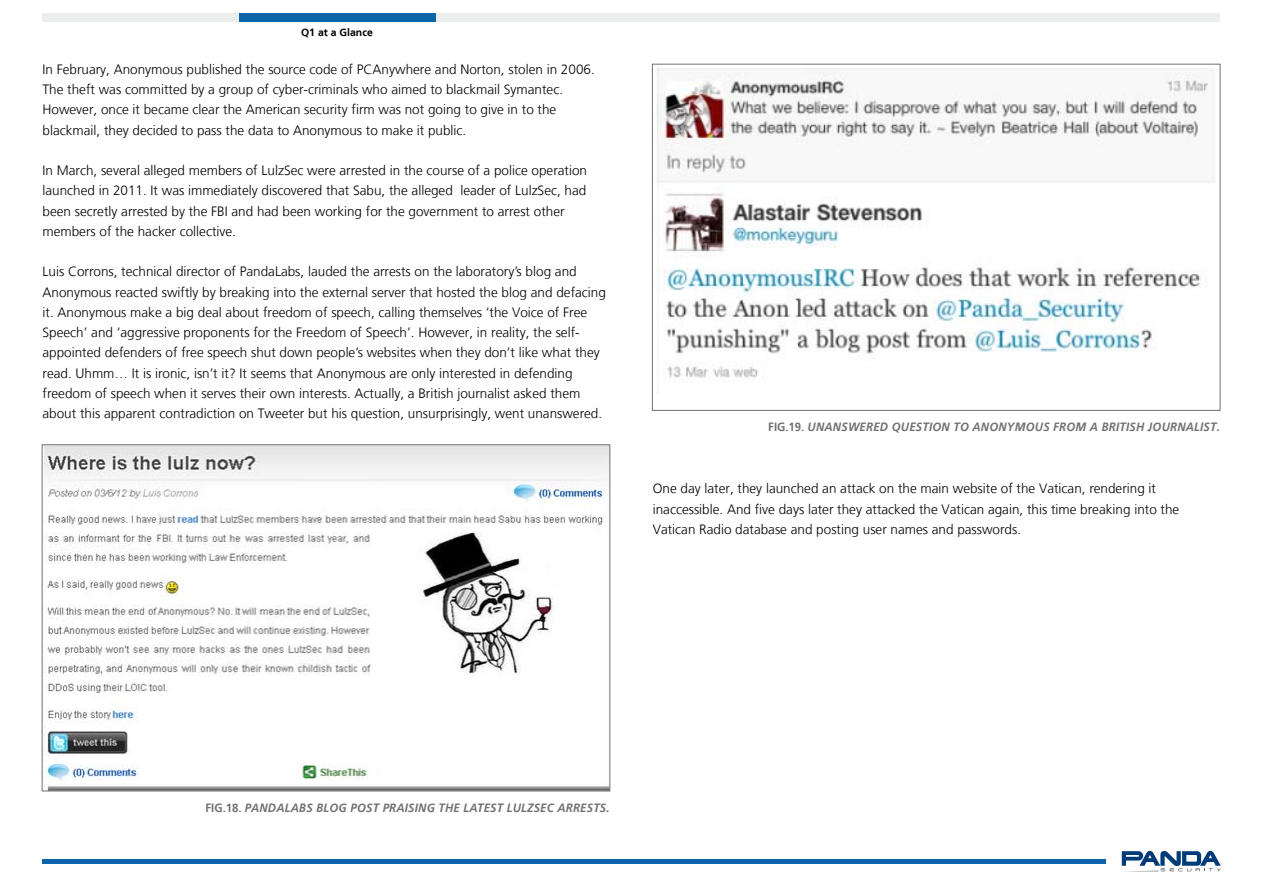
<style>
.page{position:relative;width:1263px;height:893px;background:#fff}
.page>*{position:absolute;margin:0;border:0;box-sizing:border-box;transform-origin:0 0}
.t1{font:300 13.5px/20.2px "Frutiger LT";color:#000}
.t2{font:italic 700 12px "Frutiger LT";letter-spacing:.02em;color:#707172;scale:.95 1}
.t3{font:700 10.5px "Frutiger LT";color:#000}
.s1{font-style:normal}
</style>
<div class="page">
<div style="left:43px;top:13px;width:1177px;height:8px;background:#eceded"></div>
<div style="left:239px;top:13px;width:196px;height:8px;background:#0d64aa"></div>
<hr style="left:43px;top:859px;width:1063px;height:4px;background:#0d64aa">
<svg style="left:1122px;top:851px;width:99px;height:21px"></svg>
<img style="left:44px;top:446px;width:564px;height:343px">
<img style="left:656px;top:64px;width:565px;height:329px">
<p class="t3" style="left:301px;top:26px;width:73px">Q1 at a Glance</p>
<p class="t1" style="left:43px;top:59px;width:554px">In February, Anonymous published the source code of PCAnywhere and Norton, stolen in 2006.<br>The theft was committed by a group of cyber-criminals who aimed to blackmail Symantec.<br>However, once it became clear the American security firm was not going to give in to the blackmail, they decided to pass the data to Anonymous to make it public.</p>
<p class="t1" style="left:43px;top:161px;width:546px">In March, several alleged members of LulzSec were arrested in the course of a police operation launched in 2011. It was immediately discovered that Sabu, the alleged leader of LulzSec, had been secretly arrested by the FBI and had been working for the government to arrest other members of the hacker collective.</p>
<p class="t1" style="left:43px;top:262px;width:565px">Luis Corrons, technical director of PandaLabs, lauded the arrests on the laboratory’s blog and Anonymous reacted swiftly by breaking into the external server that hosted the blog and defacing it. Anonymous make a big deal about freedom of speech, calling themselves ‘the Voice of Free Speech’ and ‘aggressive proponents for the Freedom of Speech’. However, in reality, the self&shy;appointed defenders of free speech shut down people’s websites when they don’t like what they read. Uhmm… It is ironic, isn’t it? It seems that Anonymous are only interested in defending freedom of speech when it serves their own interests. Actually, a British journalist asked them about this apparent contradiction on Tweeter but his question, unsurprisingly, went unanswered.</p>
<p class="t2" style="left:768px;top:420px;width:477px"><span class="s1">FIG.19.</span> UNANSWERED QUESTION TO ANONYMOUS FROM A BRITISH JOURNALIST.</p>
<p class="t1" style="left:653px;top:479px;width:528px">One day later, they launched an attack on the main website of the Vatican, rendering it inaccessible. And five days later they attacked the Vatican again, this time breaking into the<br>Vatican Radio database and posting user names and passwords.</p>
<p class="t2" style="left:206px;top:801px;width:427px"><span class="s1">FIG.18.</span> PANDALABS BLOG POST PRAISING THE LATEST LULZSEC ARRESTS.</p>
</div>
